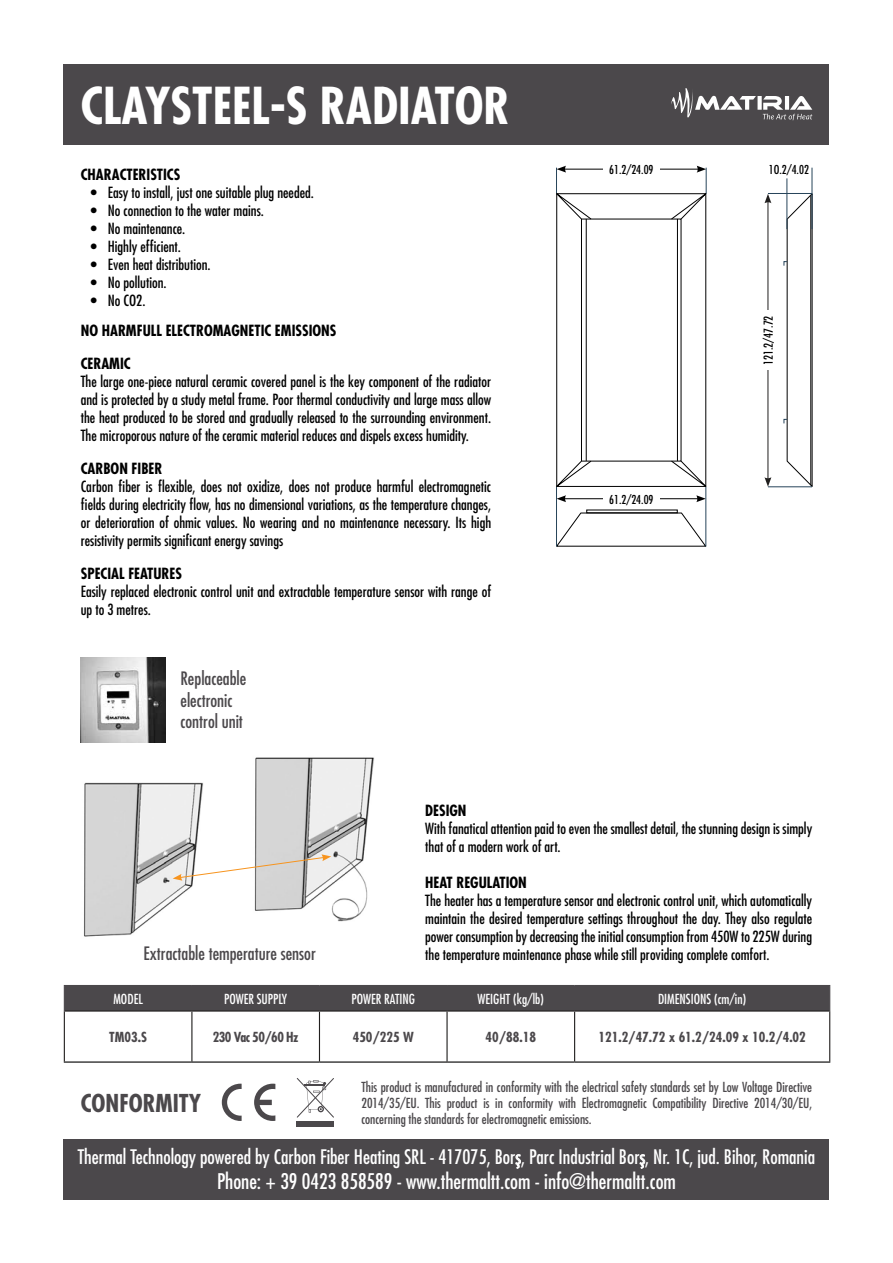
<style>
.page{position:relative;width:893px;height:1263px;background:#fff}
.page>*{position:absolute;margin:0;border:0;box-sizing:border-box;transform-origin:0 0}
.t1{font:700 condensed 49.5px "Futura LT";color:#fff}
.t2{font:700 condensed 24px "Futura LT";color:#4b484b}
.t3{font:condensed 21px "Futura LT";color:#fff}
.t4{font:condensed 19.5px "Futura LT";color:#fff}
.t5{font:condensed 18px/21.6px "Futura LT";color:#4b484b}
.t6{font:condensed 15px/18px "Futura LT";color:#000;text-align:justify}
.t7{font:700 condensed 15px "Futura LT";color:#000}
.t8{font:condensed 13.5px/16.2px "Futura LT";color:#4b484b;text-align:justify}
.t9{font:condensed 13.5px "Futura LT";color:#fff}
.t10{font:700 condensed 13.5px "Futura LT";color:#4b484b}
.t11{font:700 condensed 13.5px "Futura LT";letter-spacing:-.04em;color:#4b484b}
.t12{font:condensed 12px "Futura LT";color:#000}
.s1{font-family:"Myriad Pro"}
</style>
<div class="page">
<hr style="left:768px;top:201px;width:1px;height:279px;background:#211f1e">
<svg style="left:764px;top:194px;width:7px;height:9px"></svg>
<svg style="left:764px;top:477px;width:7px;height:10px"></svg>
<hr style="left:564px;top:498px;width:135px;height:1px;background:#000">
<svg style="left:557px;top:495px;width:9px;height:7px"></svg>
<svg style="left:696px;top:495px;width:10px;height:7px"></svg>
<div style="left:603px;top:489px;width:56px;height:20px;background:#fff"></div>
<div style="left:758px;top:311px;width:20px;height:59px;background:#fff"></div>
<svg style="left:783px;top:192px;width:30px;height:296px"></svg>
<hr style="left:768px;top:193px;width:44px;height:1px;background:#27445a">
<hr style="left:768px;top:486px;width:44px;height:1px;background:#27445a">
<hr style="left:787px;top:178px;width:1px;height:51px;background:#27445a">
<hr style="left:812px;top:168px;width:1px;height:61px;background:#27445a">
<svg style="left:556px;top:512px;width:151px;height:35px"></svg>
<div style="left:586px;top:510px;width:92px;height:3px;border:1px solid #000"></div>
<hr style="left:556px;top:487px;width:1px;height:59px;background:#27445a">
<hr style="left:706px;top:487px;width:1px;height:59px;background:#27445a">
<img style="left:81px;top:657px;width:85px;height:85px">
<img style="left:84px;top:782px;width:119px;height:155px">
<img style="left:254px;top:757px;width:120px;height:165px">
<svg style="left:173px;top:854px;width:158px;height:27px"></svg>
<svg style="left:556px;top:166px;width:151px;height:23px"></svg>
<svg style="left:556px;top:189px;width:151px;height:302px"></svg>
<div style="left:64px;top:64px;width:765px;height:81px;background:#4b484b"></div>
<svg style="left:222px;top:1084px;width:20px;height:37px"></svg>
<svg style="left:254px;top:1084px;width:21px;height:37px"></svg>
<svg style="left:297px;top:1078px;width:37px;height:40px"></svg>
<div style="left:297px;top:1121px;width:37px;height:6px;background:#4b484b"></div>
<hr style="left:64px;top:1011px;width:1px;height:50px;background:#211f1e">
<hr style="left:191px;top:1011px;width:1px;height:50px;background:#211f1e">
<hr style="left:319px;top:1011px;width:1px;height:50px;background:#211f1e">
<hr style="left:446px;top:1011px;width:2px;height:50px;background:#211f1e">
<hr style="left:574px;top:1011px;width:1px;height:50px;background:#211f1e">
<hr style="left:829px;top:1011px;width:1px;height:50px;background:#211f1e">
<hr style="left:64px;top:1061px;width:128px;height:1px;background:#000">
<hr style="left:192px;top:1061px;width:127px;height:1px;background:#000">
<hr style="left:319px;top:1061px;width:128px;height:1px;background:#000">
<hr style="left:447px;top:1061px;width:128px;height:1px;background:#000">
<hr style="left:575px;top:1061px;width:255px;height:1px;background:#000">
<div style="left:64px;top:985px;width:766px;height:26px;background:#4b484b"></div>
<svg style="left:671px;top:88px;width:141px;height:32px"></svg>
<div style="left:64px;top:1139px;width:765px;height:60px;background:#4b484b"></div>
<svg style="left:515px;top:1154px;width:6px;height:15px"></svg>
<svg style="left:640px;top:1154px;width:5px;height:15px"></svg>
<h1 class="t1" style="left:81px;top:75px;width:431px">CLAYSTEEL-S RADIATOR</h1>
<p class="t7" style="left:81px;top:165px;width:101px">CHARACTERISTICS</p>
<p class="t6" style="left:91px;top:183px;width:225px">• Easy to install, just one suitable plug needed.</p>
<p class="t6" style="left:91px;top:201px;width:175px">• No connection to the water mains.</p>
<p class="t6" style="left:91px;top:219px;width:96px">• No maintenance.</p>
<p class="t6" style="left:91px;top:237px;width:92px">• Highly efficient.</p>
<p class="t6" style="left:91px;top:255px;width:121px">• Even heat distribution.</p>
<p class="t6" style="left:91px;top:273px;width:77px">• No pollution.</p>
<p class="t6" style="left:91px;top:291px;width:56px">• No CO2.</p>
<p class="t7" style="left:81px;top:321px;width:257px">NO HARMFULL ELECTROMAGNETIC EMISSIONS</p>
<p class="t7" style="left:81px;top:354px;width:51px">CERAMIC</p>
<p class="t6" style="left:81px;top:372px;width:412px">The large one-piece natural ceramic covered panel is the key component of the radiator and is protected by a study metal frame. Poor thermal conductivity and large mass allow the heat produced to be stored and gradually released to the surrounding environment.<br>The microporous nature of the ceramic material reduces and dispels excess humidity.</p>
<p class="t7" style="left:81px;top:459px;width:83px">CARBON FIBER</p>
<p class="t6" style="left:81px;top:477px;width:412px">Carbon fiber is flexible, does not oxidize, does not produce harmful electromagnetic fields during electricity flow, has no dimensional variations, as the temperature changes, or deterioration of ohmic values. No wearing and no maintenance necessary. Its high resistivity permits significant energy savings</p>
<p class="t7" style="left:81px;top:564px;width:103px">SPECIAL FEATURES</p>
<p class="t6" style="left:81px;top:582px;width:412px">Easily replaced electronic control unit and extractable temperature sensor with range of up to 3 metres.</p>
<p class="t5" style="left:180px;top:668px;width:67px">Replaceable electronic control unit</p>
<p class="t12" style="left:609px;top:162px;width:46px">61.2/24.09</p>
<p class="t12" style="left:609px;top:492px;width:46px">61.2/24.09</p>
<p class="t12" style="left:769px;top:162px;width:42px">1O.2/4.02</p>
<p class="t12" style="left:761px;top:365px;width:51px;rotate:-90deg">121.2/47.72</p>
<p class="t5" style="left:144px;top:942px;width:174px">Extractable temperature sensor</p>
<p class="t7" style="left:425px;top:801px;width:43px">DESIGN</p>
<p class="t6" style="left:425px;top:819px;width:388px">With fanatical attention paid to even the smallest detail, the stunning design is simply that of a modern work of art.</p>
<p class="t7" style="left:425px;top:873px;width:103px">HEAT REGULATION</p>
<p class="t6" style="left:425px;top:891px;width:388px">The heater has a temperature sensor and electronic control unit, which automatically maintain the desired temperature settings throughout the day. They also regulate power consumption by decreasing the initial consumption from 450W to 225W during the temperature maintenance phase while still providing complete comfort.</p>
<p class="t9" style="left:113px;top:990px;width:31px">MODEL</p>
<p class="t9" style="left:224px;top:990px;width:65px">POWER SUPPLY</p>
<p class="t9" style="left:352px;top:990px;width:65px">POWER RATING</p>
<p class="t9" style="left:478px;top:990px;width:68px">WEIGHT (kg/lb)</p>
<p class="t9" style="left:658px;top:990px;width:90px">DIMENSIONS (cm/in)</p>
<p class="t10" style="left:109px;top:1028px;width:39px">TM03.S</p>
<p class="t11" style="left:213px;top:1028px;width:87px">230 Vac 50/60 Hz</p>
<p class="t10" style="left:353px;top:1028px;width:63px">450/225 W</p>
<p class="t10" style="left:486px;top:1028px;width:52px">40/88.18</p>
<p class="t10" style="left:598px;top:1028px;width:209px">121.2/47.72 x 61.2/24.09 x 10.2/4.02</p>
<p class="t8" style="left:361px;top:1079px;width:452px">This product is manufactured in conformity with the electrical safety standards set by Low Voltage Directive 2014/35/EU. This product is in conformity with Electromagnetic Compatibility Directive 2014/30/EU, concerning the standards for electromagnetic emissions.</p>
<h3 class="t4" style="left:78px;top:1145px;width:739px">Thermal Technology powered by Carbon Fiber Heating SRL - 417075, Bor<span class="s1">ș</span>, Parc Industrial Bor<span class="s1">ș</span>, Nr. 1C, jud. Bihor, Romania</h3>
<h3 class="t3" style="left:217px;top:1169px;width:460px">Phone: + 39 0423 858589 - www.thermaltt.com - info@thermaltt.com</h3>
<h2 class="t2" style="left:81px;top:1089px;width:122px">CONFORMITY</h2>
</div>
